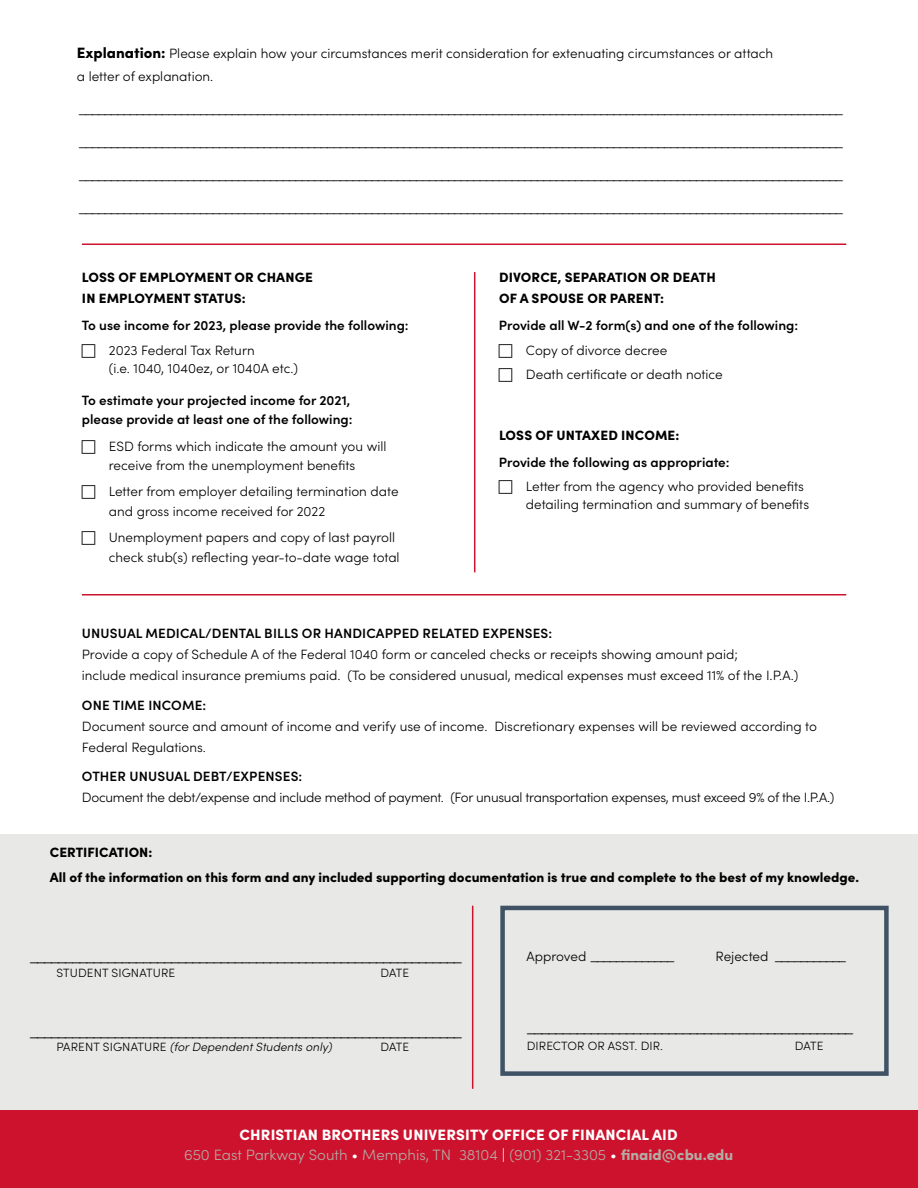
<style>
.page{position:relative;width:918px;height:1188px;background:#fff}
.page>*{position:absolute;margin:0;border:0;box-sizing:border-box;transform-origin:0 0}
.t1{font:300 15px "Sofia Pro";color:#000}
.t2{font:900 15px/19.5px "Sofia Pro";letter-spacing:.01em;color:#fff;text-align:center}
.t3{font:300 13.5px/19.5px "Sofia Pro";color:#000}
.t4{font:600 13.5px/19.5px "Sofia Pro";color:#000}
.t5{font:900 13.5px/21px "Sofia Pro";color:#000}
.t6{font:300 13.5px "Sofia Pro";letter-spacing:-.02em;color:#000}
.t7{font:300 12px "Sofia Pro";letter-spacing:.01em;color:#000}
.t8{font:italic 300 12px "Sofia Pro";color:#000}
.s1{font-weight:900;font-size:15px}
.s2{font-style:normal}
.s3{font-weight:300;color:#b3aca5}
.s4{font-weight:300}
.s5{color:#b3aca5}
</style>
<div class="page">
<div style="left:0;top:834px;width:918px;height:298px;background:#e8e8e7"></div>
<div style="left:0;top:1111px;width:918px;height:77px;background:#cd122d"></div>
<hr style="left:82px;top:244px;width:764px;height:1px;background:#cd122d">
<hr style="left:82px;top:594px;width:764px;height:2px;background:#cd122d">
<hr style="left:474px;top:272px;width:1px;height:300px;background:#cd122d">
<svg style="left:500px;top:905px;width:389px;height:171px"></svg>
<hr style="left:472px;top:906px;width:1px;height:183px;background:#cd122d">
<p class="t3" style="left:77px;top:42px;width:698px;line-height:22.5px"><span class="s1">Explanation:</span> Please explain how your circumstances merit consideration for extenuating circumstances or attach a letter of explanation.</p>
<p class="t3" style="left:79px;top:99px;width:767px">________________________________________________________________________________________________________________________</p>
<p class="t3" style="left:79px;top:132px;width:767px">________________________________________________________________________________________________________________________</p>
<p class="t3" style="left:79px;top:165px;width:767px">________________________________________________________________________________________________________________________</p>
<p class="t3" style="left:79px;top:198px;width:767px">________________________________________________________________________________________________________________________</p>
<p class="t5" style="left:82px;top:265px;width:232px">LOSS OF EMPLOYMENT OR CHANGE<br>IN EMPLOYMENT STATUS:</p>
<p class="t4" style="left:82px;top:314px;width:328px">To use income for 2023, please provide the following:</p>
<p class="t3" style="left:109px;top:340px;width:191px;line-height:18px">2023 Federal Tax Return<br>(i.e. 1040, 1040ez, or 1040A etc.)</p>
<p class="t4" style="left:82px;top:389px;width:272px">To estimate your projected income for 2021, please provide at least one of the following:</p>
<p class="t3" style="left:109px;top:435px;width:279px">ESD forms which indicate the amount you will receive from the unemployment benefits</p>
<p class="t3" style="left:109px;top:481px;width:291px">Letter from employer detailing termination date and gross income received for 2022</p>
<p class="t3" style="left:109px;top:527px;width:292px">Unemployment papers and copy of last payroll check stub(s) reflecting year-to-date wage total</p>
<p class="t5" style="left:499px;top:265px;width:218px">DIVORCE, SEPARATION OR DEATH<br>OF A SPOUSE OR PARENT:</p>
<p class="t4" style="left:499px;top:314px;width:301px">Provide all W-2 form(s) and one of the following:</p>
<p class="t3" style="left:526px;top:337px;width:198px;line-height:24.8px">Copy of divorce decree<br>Death certificate or death notice</p>
<p class="t5" style="left:499px;top:423px;width:182px">LOSS OF UNTAXED INCOME:</p>
<p class="t4" style="left:499px;top:451px;width:232px">Provide the following as appropriate:</p>
<p class="t3" style="left:526px;top:477px;width:285px;line-height:18px">Letter from the agency who provided benefits detailing termination and summary of benefits</p>
<p class="t4" style="left:82px;top:623px;width:472px">UNUSUAL MEDICAL/DENTAL BILLS OR HANDICAPPED RELATED EXPENSES:</p>
<p class="t3" style="left:82px;top:643px;width:718px;line-height:21px">Provide a copy of Schedule A of the Federal 1040 form or canceled checks or receipts showing amount paid;<br>include medical insurance premiums paid. (To be considered unusual, medical expenses must exceed 11% of the I.P.A.)</p>
<p class="t4" style="left:82px;top:694px;width:126px">ONE TIME INCOME:</p>
<p class="t3" style="left:82px;top:715px;width:737px;line-height:21px">Document source and amount of income and verify use of income. Discretionary expenses will be reviewed according to<br>Federal Regulations.</p>
<p class="t4" style="left:82px;top:766px;width:222px">OTHER UNUSUAL DEBT/EXPENSES:</p>
<p class="t6" style="left:82px;top:788px;width:754px">Document the debt/expense and include method of payment. (For unusual transportation expenses, must exceed 9% of the I.P.A.)</p>
<p class="t5" style="left:50px;top:838px;width:811px;line-height:25.5px">CERTIFICATION:<br>All of the information on this form and any included supporting documentation is true and complete to the best of my knowledge.</p>
<p class="t1" style="left:29px;top:946px;width:435px">_____________________________________________________________</p>
<p class="t7" style="left:56px;top:964px;width:120px">STUDENT SIGNATURE</p>
<p class="t7" style="left:380px;top:964px;width:30px">DATE</p>
<p class="t1" style="left:29px;top:1021px;width:435px">_____________________________________________________________</p>
<p class="t8" style="left:56px;top:1038px;width:277px"><span class="s2">PARENT SIGNATURE</span> (for Dependent Students only)</p>
<p class="t7" style="left:380px;top:1038px;width:30px">DATE</p>
<p class="t3" style="left:527px;top:946px;width:150px">Approved _____________</p>
<p class="t3" style="left:716px;top:946px;width:132px">Rejected ___________</p>
<p class="t1" style="left:527px;top:1017px;width:329px">______________________________________________</p>
<p class="t7" style="left:527px;top:1037px;width:138px">DIRECTOR OR ASST. DIR.</p>
<p class="t7" style="left:795px;top:1037px;width:30px">DATE</p>
<p class="t2" style="left:184px;top:1124px;width:551px">CHRISTIAN BROTHERS UNIVERSITY OFFICE OF FINANCIAL AID<br><span class="s3">650 East Parkway South</span> <span class="s4">•</span> <span class="s3">Memphis, TN 38104</span> <span class="s4">|</span> <span class="s3">(901) 321-3305</span> <span class="s4">•</span> <span class="s5">finaid@cbu.edu</span></p>
</div>
